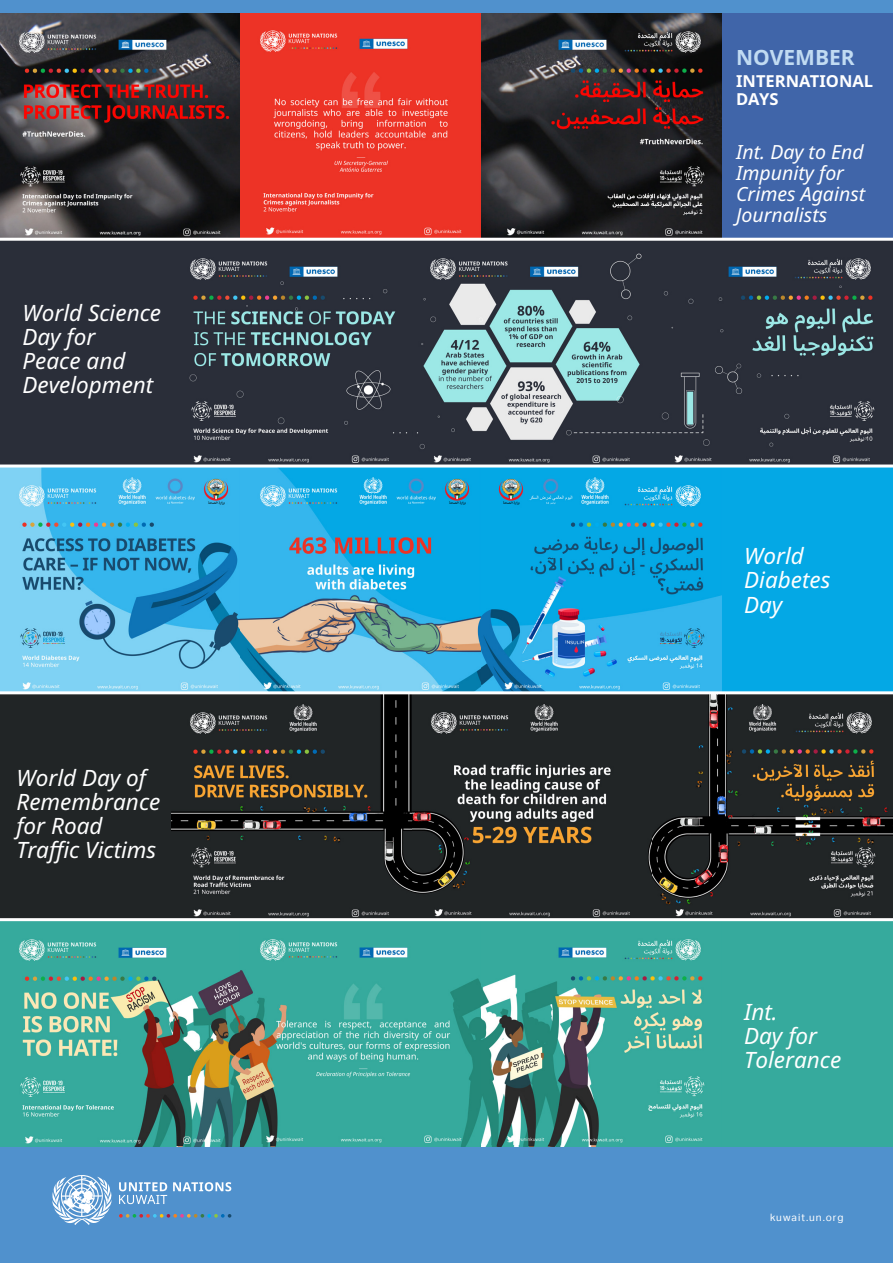
<style>
.page{position:relative;width:893px;height:1263px;background:#fff}
.page>*{position:absolute;margin:0;border:0;box-sizing:border-box;transform-origin:0 0}
.t1{font:italic 22.5px/24px "Noto Sans";color:#fff}
.t2{font:700 21px "Noto Sans";color:#c1dbf2}
.t3{font:italic 19.5px/21px "Noto Sans";color:#fff}
.t4{font:700 16.5px/18px "Noto Sans";color:#fff}
.t5{font:10.2px "Aktiv Grotesk";letter-spacing:.1em;color:#fff}
</style>
<div class="page">
<div style="left:0;top:1146px;width:893px;height:117px;background:#5091cd"></div>
<svg style="left:52px;top:1175px;width:60px;height:50px"></svg>
<svg style="left:119px;top:1214px;width:112px;height:3px"></svg>
<svg style="left:119px;top:1182px;width:48px;height:22px"></svg>
<svg style="left:173px;top:1182px;width:58px;height:9px"></svg>
<img style="left:0;top:12px;width:722px;height:226px">
<img style="left:0;top:467px;width:722px;height:224px">
<img style="left:0;top:921px;width:722px;height:225px">
<img style="left:171px;top:241px;width:722px;height:223px">
<img style="left:171px;top:694px;width:722px;height:224px">
<div style="left:722px;top:0;width:171px;height:239px;background:#4065a9"></div>
<div style="left:722px;top:466px;width:171px;height:227px;background:#04a8e5"></div>
<div style="left:0;top:239px;width:171px;height:227px;background:#2a2e39"></div>
<div style="left:722px;top:920px;width:171px;height:226px;background:#36aa9d"></div>
<div style="left:0;top:693px;width:171px;height:227px;background:#212526"></div>
<div style="left:0;top:0;width:893px;height:12px;background:#5091cd"></div>
<hr style="left:0;top:238px;width:893px;height:3px;background:#fff">
<hr style="left:0;top:464px;width:893px;height:3px;background:#fff">
<hr style="left:0;top:691px;width:893px;height:3px;background:#fff">
<hr style="left:0;top:918px;width:893px;height:3px;background:#fff">
<p class="t1" style="left:23px;top:300px;width:140px">World Science<br>Day for<br>Peace and<br>Development</p>
<p class="t1" style="left:17px;top:765px;width:145px">World Day of<br>Remembrance for Road<br>Traffic Victims</p>
<p class="t2" style="left:736px;top:43px;width:120px">NOVEMBER</p>
<p class="t4" style="left:736px;top:72px;width:138px">INTERNATIONAL<br>DAYS</p>
<p class="t3" style="left:736px;top:141px;width:131px">Int. Day to End<br>Impunity for<br>Crimes Against<br>Journalists</p>
<p class="t1" style="left:744px;top:544px;width:88px">World<br>Diabetes<br>Day</p>
<p class="t1" style="left:744px;top:999px;width:99px">Int.<br>Day for<br>Tolerance</p>
<p class="t5" style="left:770px;top:1211px;width:75px">kuwait.un.org</p>
</div>
